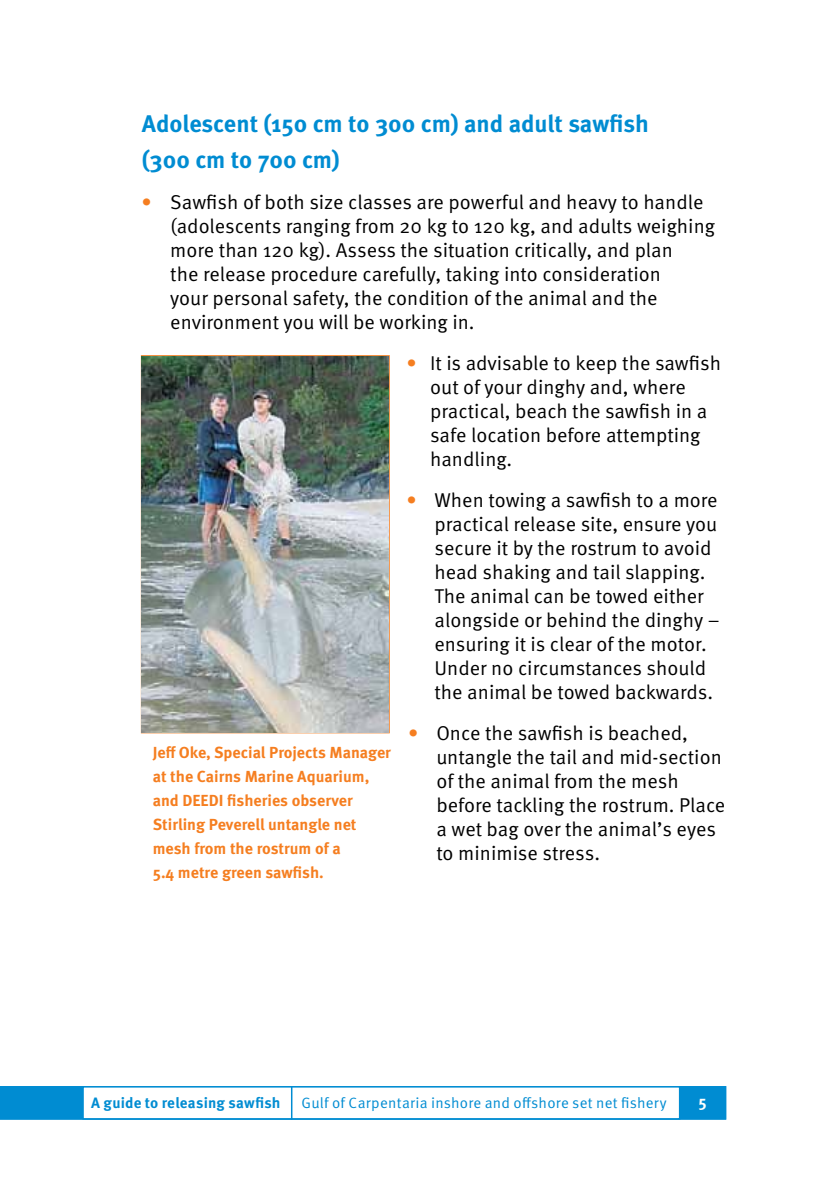
<style>
.page{position:relative;width:840px;height:1191px;background:#fff}
.page>*{position:absolute;margin:0;border:0;box-sizing:border-box;transform-origin:0 0}
.t1{font:700 24px/36px "Meta OT";letter-spacing:-.005em;color:#008cd2}
.t2{font:20px/24px "Meta OT";color:#000}
.t3{font:700 16px/24px "Meta OT";color:#f57e20}
.t4{font:700 16px "Meta OT";color:#fff}
.t5{font:15px "Meta OT";letter-spacing:.015em;color:#008cd2}
.t6{font:700 15px "Meta OT";letter-spacing:.01em;color:#008cd2}
</style>
<div class="page">
<div style="left:0;top:1086px;width:725px;height:33px;background:#008cd2"></div>
<div style="left:82px;top:1086px;width:598px;height:33px;background:#fff;border:2px solid #008cd2"></div>
<hr style="left:291px;top:1086px;width:1px;height:33px;background:#008cd2">
<img style="left:142px;top:356px;width:246px;height:376px">
<p class="t1" style="left:142px;top:105px;width:508px">Adolescent (150 cm to 300 cm) and adult sawfish (300 cm to 700 cm)</p>
<p class="t2" style="left:170px;top:190px;width:546px">Sawfish of both size classes are powerful and heavy to handle (adolescents ranging from 20 kg to 120 kg, and adults weighing more than 120 kg). Assess the situation critically, and plan<br>the release procedure carefully, taking into consideration<br>your personal safety, the condition of the animal and the environment you will be working in.</p>
<p class="t2" style="left:430px;top:351px;width:292px">It is advisable to keep the sawfish out of your dinghy and, where practical, beach the sawfish in a safe location before attempting handling.</p>
<p class="t2" style="left:434px;top:488px;width:286px">When towing a sawfish to a more practical release site, ensure you secure it by the rostrum to avoid head shaking and tail slapping.<br>The animal can be towed either alongside or behind the dinghy – ensuring it is clear of the motor.<br>Under no circumstances should the animal be towed backwards.</p>
<p class="t2" style="left:436px;top:721px;width:290px">Once the sawfish is beached, untangle the tail and mid-section of the animal from the mesh before tackling the rostrum. Place a wet bag over the animal’s eyes to minimise stress.</p>
<p class="t3" style="left:153px;top:740px;width:240px">Jeff Oke, Special Projects Manager at the Cairns Marine Aquarium, and DEEDI fisheries observer<br>Stirling Peverell untangle net mesh from the rostrum of a<br>5.4 metre green sawfish.</p>
<p class="t6" style="left:91px;top:1093px;width:191px">A guide to releasing sawfish</p>
<p class="t5" style="left:301px;top:1093px;width:366px">Gulf of Carpentaria inshore and offshore set net fishery</p>
<p class="t4" style="left:698px;top:1091px;width:10px">5</p>
</div>
